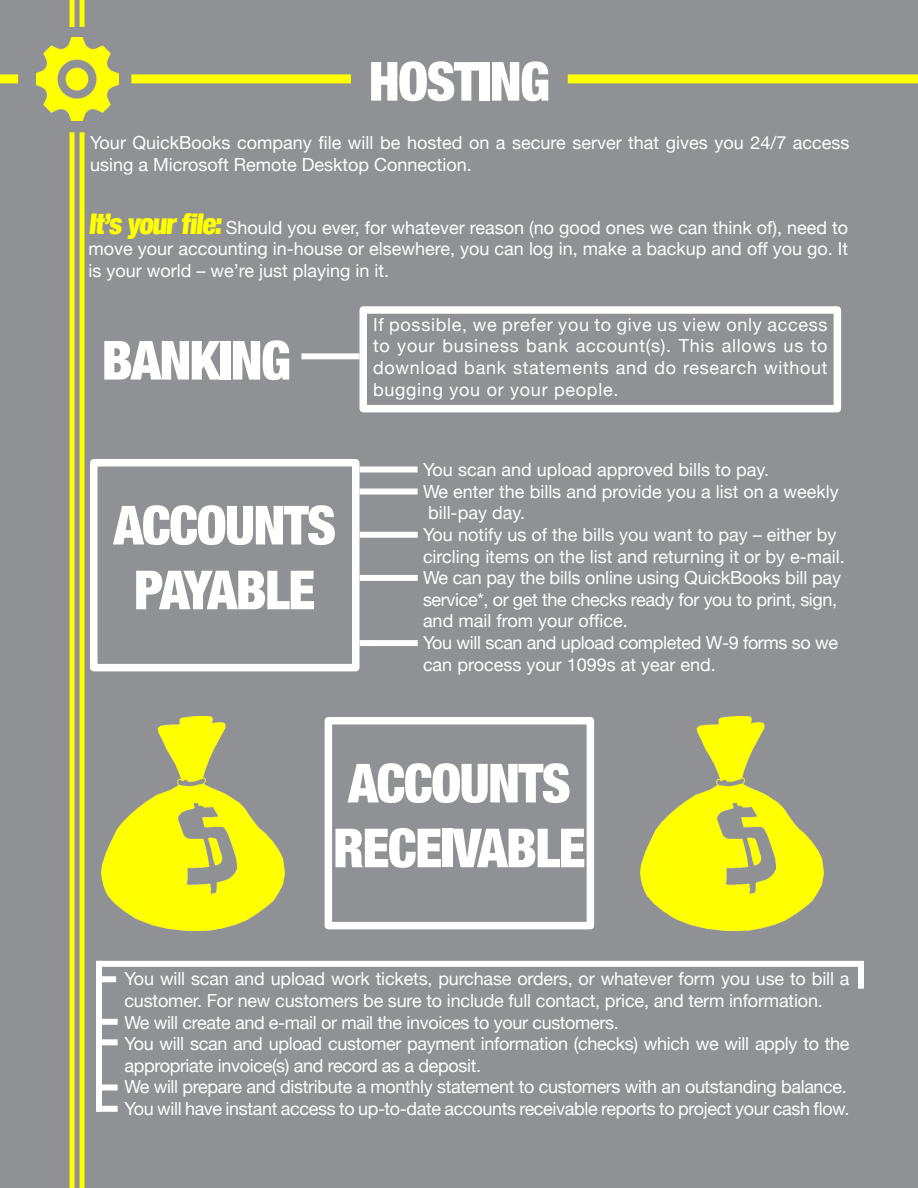
<style>
.page{position:relative;width:918px;height:1188px;background:#fff}
.page>*{position:absolute;margin:0;border:0;box-sizing:border-box;transform-origin:0 0}
.t1{font:900 condensed 54px "Helvetica Neue";letter-spacing:-.03em;color:#fff}
.t2{font:900 condensed 54px "Helvetica Neue";letter-spacing:-.05em;color:#fff}
.t3{font:18px/21.6px "Helvetica Neue";letter-spacing:-.01em;color:#fff}
.s1{font-weight:900;font-stretch:condensed;font-size:28.5px;color:#ff0}
</style>
<div class="page">
<div style="left:1px;top:0;width:917px;height:1187px;background:#8f9194"></div>
<div style="left:131px;top:74px;width:220px;height:9px;background:#ff0"></div>
<div style="left:70px;top:132px;width:5px;height:1056px;background:#ff0"></div>
<div style="left:80px;top:132px;width:5px;height:1056px;background:#ff0"></div>
<img style="left:36px;top:38px;width:82px;height:82px">
<div style="left:0;top:74px;width:18px;height:9px;background:#ff0"></div>
<div style="left:70px;top:0;width:5px;height:27px;background:#ff0"></div>
<div style="left:80px;top:0;width:5px;height:27px;background:#ff0"></div>
<div style="left:568px;top:74px;width:350px;height:9px;background:#ff0"></div>
<div style="left:360px;top:306px;width:481px;height:106px;border:8px solid #fff"></div>
<div style="left:90px;top:459px;width:270px;height:212px;border:8px solid #fff"></div>
<div style="left:360px;top:466px;width:58px;height:6px;background:#fff"></div>
<div style="left:360px;top:489px;width:58px;height:6px;background:#fff"></div>
<div style="left:360px;top:532px;width:58px;height:6px;background:#fff"></div>
<div style="left:360px;top:575px;width:58px;height:6px;background:#fff"></div>
<div style="left:360px;top:640px;width:58px;height:6px;background:#fff"></div>
<div style="left:301px;top:353px;width:59px;height:6px;background:#fff"></div>
<div style="left:325px;top:717px;width:269px;height:212px;border:8px solid #fff"></div>
<div style="left:99px;top:961px;width:765px;height:6px;background:#fff"></div>
<div style="left:858px;top:964px;width:6px;height:25px;background:#fff"></div>
<div style="left:96px;top:961px;width:6px;height:151px;background:#fff"></div>
<div style="left:96px;top:976px;width:20px;height:6px;background:#fff"></div>
<div style="left:98px;top:1019px;width:20px;height:6px;background:#fff"></div>
<div style="left:98px;top:1039px;width:20px;height:6px;background:#fff"></div>
<div style="left:98px;top:1084px;width:20px;height:6px;background:#fff"></div>
<div style="left:98px;top:1106px;width:20px;height:6px;background:#fff"></div>
<img style="left:102px;top:717px;width:182px;height:214px">
<img style="left:641px;top:716px;width:182px;height:214px">
<p class="t1" style="left:369px;top:37px;width:183px">HOSTING</p>
<p class="t3" style="left:90px;top:133px;width:761px">Your QuickBooks company file will be hosted on a secure server that gives you 24/7 access using a Microsoft Remote Desktop Connection.</p>
<p class="t3" style="left:89px;top:217px;width:761px;text-align:justify"><span class="s1">It’s yourfile:</span>Should you ever, for whatever reason (no good ones we can think of), need to move your accounting in-house or elsewhere, you can log in, make a backup and off you go. It is your world – we’re just playing in it.</p>
<p class="t1" style="left:102px;top:316px;width:191px">BANKING</p>
<p class="t1" style="left:113px;top:481px;width:224px">ACCOUNTS</p>
<p class="t2" style="left:134px;top:546px;width:183px">PAYABLE</p>
<p class="t3" style="left:373px;top:315px;width:456px;text-align:justify">If possible, we prefer you to give us view only access to your business bank account(s). This allows us to download bank statements and do research without bugging you or your people.</p>
<p class="t3" style="left:423px;top:460px;width:348px">You scan and upload approved bills to pay.</p>
<p class="t3" style="left:423px;top:482px;width:417px">We enter the bills and provide you a list on a weekly bill-pay day.</p>
<p class="t3" style="left:423px;top:525px;width:423px">You notify us of the bills you want to pay – either by circling items on the list and returning it or by e-mail.</p>
<p class="t3" style="left:423px;top:568px;width:420px">We can pay the bills online using QuickBooks bill pay service*, or get the checks ready for you to print, sign, and mail from your office.</p>
<p class="t3" style="left:423px;top:633px;width:417px">You will scan and upload completed W-9 forms so we can process your 1099s at year end.</p>
<p class="t1" style="left:348px;top:739px;width:224px">ACCOUNTS</p>
<p class="t1" style="left:333px;top:804px;width:254px">RECEIVABLE</p>
<p class="t3" style="left:98px;top:969px;width:754px;text-align:center">• You will scan and upload work tickets, purchase orders, or whatever form you use to bill a customer. For new customers be sure to include full contact, price, and term information.</p>
<p class="t3" style="left:98px;top:1013px;width:523px">• We will create and e-mail or mail the invoices to your customers.</p>
<p class="t3" style="left:124px;top:1034px;width:727px;text-indent:-27px">• You will scan and upload customer payment information (checks) which we will apply to the appropriate invoice(s) and record as a deposit.</p>
<p class="t3" style="left:98px;top:1077px;width:751px">• We will prepare and distribute a monthly statement to customers with an outstanding balance.</p>
<p class="t3" style="left:98px;top:1099px;width:754px">• You will have instant access to up-to-date accounts receivable reports to project your cash flow.</p>
</div>
